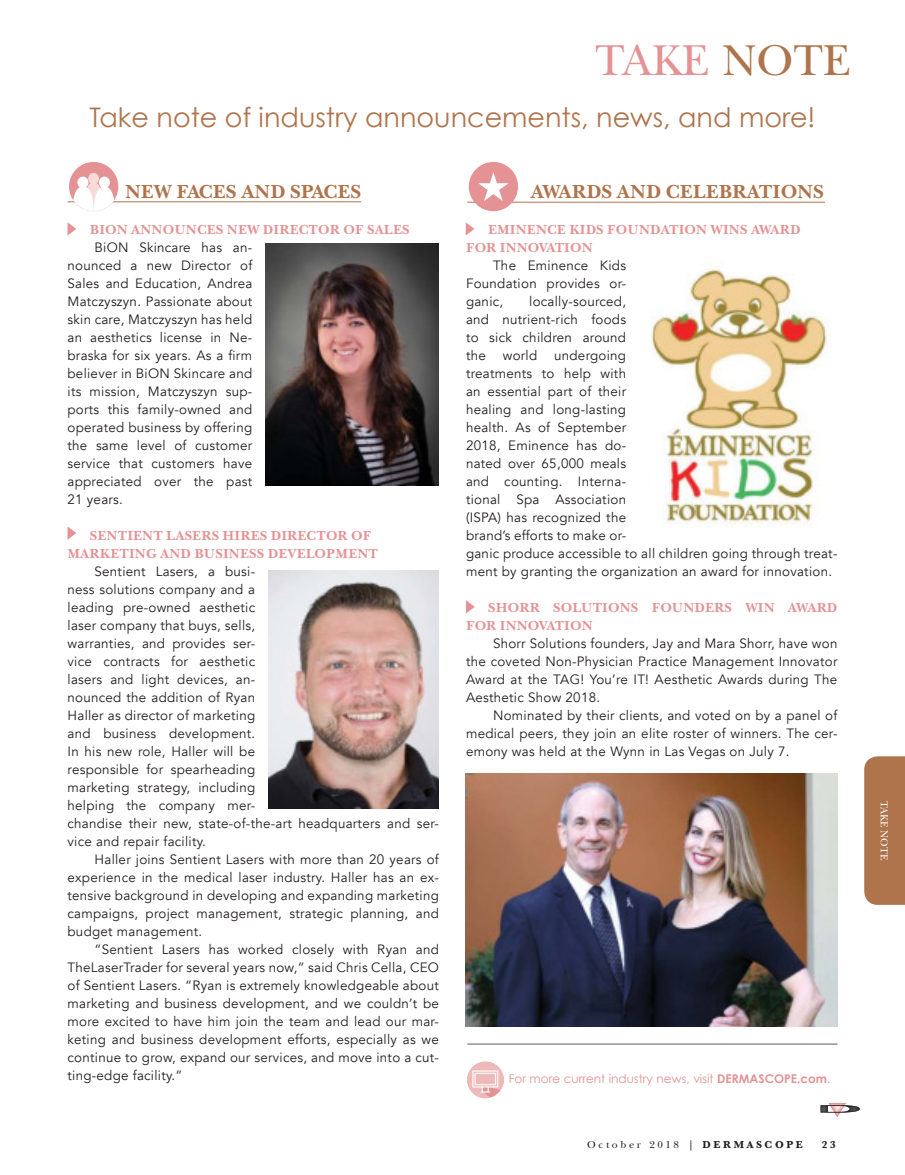
<style>
.page{position:relative;width:905px;height:1175px;background:#fff}
.page>*{position:absolute;margin:0;border:0;box-sizing:border-box;transform-origin:0 0}
.t1{font:45px "New Baskerville";color:#e49294}
.t2{font:27px "Century Gothic";color:#b0744c}
.t3{font:700 19.5px "New Baskerville C";color:#b0744c}
.t4{font:13.5px/18px "Avenir";letter-spacing:.02em;color:#231f20;text-align:justify}
.t5{font:700 13.5px/18px "New Baskerville C";letter-spacing:.01em;color:#e49294}
.t6{font:12px "Century Gothic";color:#e49294}
.t7{font:10.5px "New Baskerville";letter-spacing:.25em;color:#231f20}
.t8{font:10.5px "New Baskerville";color:#fff}
.t9{font:700 10.5px "Baskerville";color:#231f20}
.s1{color:#b0744c}
.s2{font-weight:700}
.s3{font-family:"Avant Garde"}
.s4{font-family:"Baskerville";font-weight:700}
</style>
<div class="page">
<div style="left:864px;top:756px;width:40px;height:148px;background:#b0744c"></div>
<hr style="left:467px;top:202px;width:358px;height:1px;background:#b0744c">
<div style="left:469px;top:162px;width:49px;height:49px;background:#e49294;border-radius:50%"></div>
<svg style="left:478px;top:172px;width:30px;height:29px"></svg>
<img style="left:266px;top:243px;width:173px;height:243px">
<img style="left:269px;top:570px;width:170px;height:238px">
<img style="left:651px;top:268px;width:178px;height:259px">
<img style="left:465px;top:773px;width:372px;height:253px">
<hr style="left:68px;top:201px;width:293px;height:1px;background:#b0744c">
<div style="left:69px;top:162px;width:49px;height:49px;background:#e49294;border-radius:50%"></div>
<svg style="left:73px;top:173px;width:41px;height:38px"></svg>
<svg style="left:820px;top:1103px;width:32px;height:13px"></svg>
<img style="left:820px;top:1105px;width:39px;height:7px">
<hr style="left:467px;top:1043px;width:370px;height:1px;background:#5a5e61">
<svg style="left:467px;top:1061px;width:36px;height:37px"></svg>
<svg style="left:465px;top:222px;width:9px;height:13px"></svg>
<svg style="left:68px;top:223px;width:8px;height:12px"></svg>
<svg style="left:68px;top:527px;width:8px;height:12px"></svg>
<svg style="left:466px;top:600px;width:9px;height:13px"></svg>
<h1 class="t1" style="left:595px;top:33px;width:257px">TAKE <span class="s1">NOTE</span></h1>
<h2 class="t2" style="left:89px;top:107px;width:727px">Take note of industry announcements, news, and more!</h2>
<h3 class="t3" style="left:125px;top:180px;width:238px">NEW FACES AND SPACES</h3>
<p class="t5" style="left:90px;top:220px;width:321px">BION ANNOUNCES NEW DIRECTOR OF SALES</p>
<p class="t4" style="left:67px;top:240px;width:186px;text-indent:27px">BiON Skincare has an&shy;nounced a new Director of Sales and Education, Andrea Matczyszyn. Passionate about skin care, Matczyszyn has held an aesthetics license in Ne&shy;braska for six years. As a firm believer in BiON Skincare and its mission, Matczyszyn sup&shy;ports this family-owned and operated business by offering the same level of customer service that customers have appreciated over the past 21 years.</p>
<p class="t5" style="left:68px;top:526px;width:312px;text-indent:22px">SENTIENT LASERS HIRES DIRECTOR OF<br>MARKETING AND BUSINESS DEVELOPMENT</p>
<p class="t4" style="left:67px;top:564px;width:373px;text-align:left;text-indent:27px">Sentient Lasers, a busi-<br>ness solutions company and a<br>leading pre-owned aesthetic<br>laser company that buys, sells,<br>warranties, and provides ser-<br>vice contracts for aesthetic<br>lasers and light devices, an-<br>nounced the addition of Ryan<br>Haller as director of marketing<br>and business development.<br>In his new role, Haller will be<br>responsible for spearheading<br>marketing strategy, including<br>helping the company mer-<br>chandise their new, state-of-the-art headquarters and ser&shy;vice and repair facility.</p>
<p class="t4" style="left:67px;top:852px;width:373px;text-indent:27px">Haller joins Sentient Lasers with more than 20 years of experience in the medical laser industry. Haller has an ex&shy;tensive background in developing and expanding marketing campaigns, project management, strategic planning, and budget management.</p>
<p class="t4" style="left:67px;top:942px;width:373px;text-indent:27px">“Sentient Lasers has worked closely with Ryan and TheLaserTrader for several years now,” said Chris Cella, CEO of Sentient Lasers. “Ryan is extremely knowledgeable about marketing and business development, and we couldn’t be more excited to have him join the team and lead our mar&shy;keting and business development efforts, especially as we continue to grow, expand our services, and move into a cut&shy;ting-edge facility.”</p>
<h3 class="t3" style="left:531px;top:180px;width:295px">AWARDS AND CELEBRATIONS</h3>
<p class="t5" style="left:466px;top:220px;width:336px;text-indent:22px">EMINENCE KIDS FOUNDATION WINS AWARD<br>FOR INNOVATION</p>
<p class="t4" style="left:466px;top:258px;width:162px;text-indent:27px">The Eminence Kids Foundation provides or&shy;ganic,</p>
<p class="t4" style="left:466px;top:294px;width:162px;text-indent:63px">locally-sourced, and nutrient-rich foods to sick children around the</p>
<p class="t4" style="left:466px;top:348px;width:373px;text-align:left;text-indent:88px">undergoing<br>treatments to help with<br>an essential part of their<br>healing and long-lasting<br>health. As of September<br>2018, Eminence has do-<br>nated over 65,000 meals<br>and counting. Interna-<br>tional Spa Association<br>(ISPA) has recognized the<br>brand’s efforts to make or-<br>ganic produce accessible to all children going through treat&shy;ment by granting the organization an award for innovation.</p>
<p class="t5" style="left:466px;top:598px;width:373px;text-indent:22px">SHORR SOLUTIONS FOUNDERS WIN AWARD<br>FOR INNOVATION</p>
<p class="t4" style="left:466px;top:636px;width:373px;text-indent:27px">Shorr Solutions founders, Jay and Mara Shorr, have won the coveted Non-Physician Practice Management Innovator Award at the TAG! You’re IT! Aesthetic Awards during The Aesthetic Show 2018.</p>
<p class="t4" style="left:466px;top:708px;width:373px;text-indent:27px">Nominated by their clients, and voted on by a panel of medical peers, they join an elite roster of winners. The cer&shy;emony was held at the Wynn in Las Vegas on July 7.</p>
<p class="t4" style="left:502px;top:348px;width:36px">world</p>
<p class="t6" style="left:508px;top:1073px;width:323px">For more current industry news, visit <span class="s2">DERMASCOPE.com</span>.</p>
<p class="t7" style="left:587px;top:1138px;width:217px">October 2018 <span class="s3">|</span> <span class="s4">DERMASCOPE</span></p>
<p class="t9" style="left:821px;top:1138px;width:16px">23</p>
<p class="t8" style="left:890px;top:800px;width:61px;rotate:90deg">TAKE NOTE</p>
</div>
